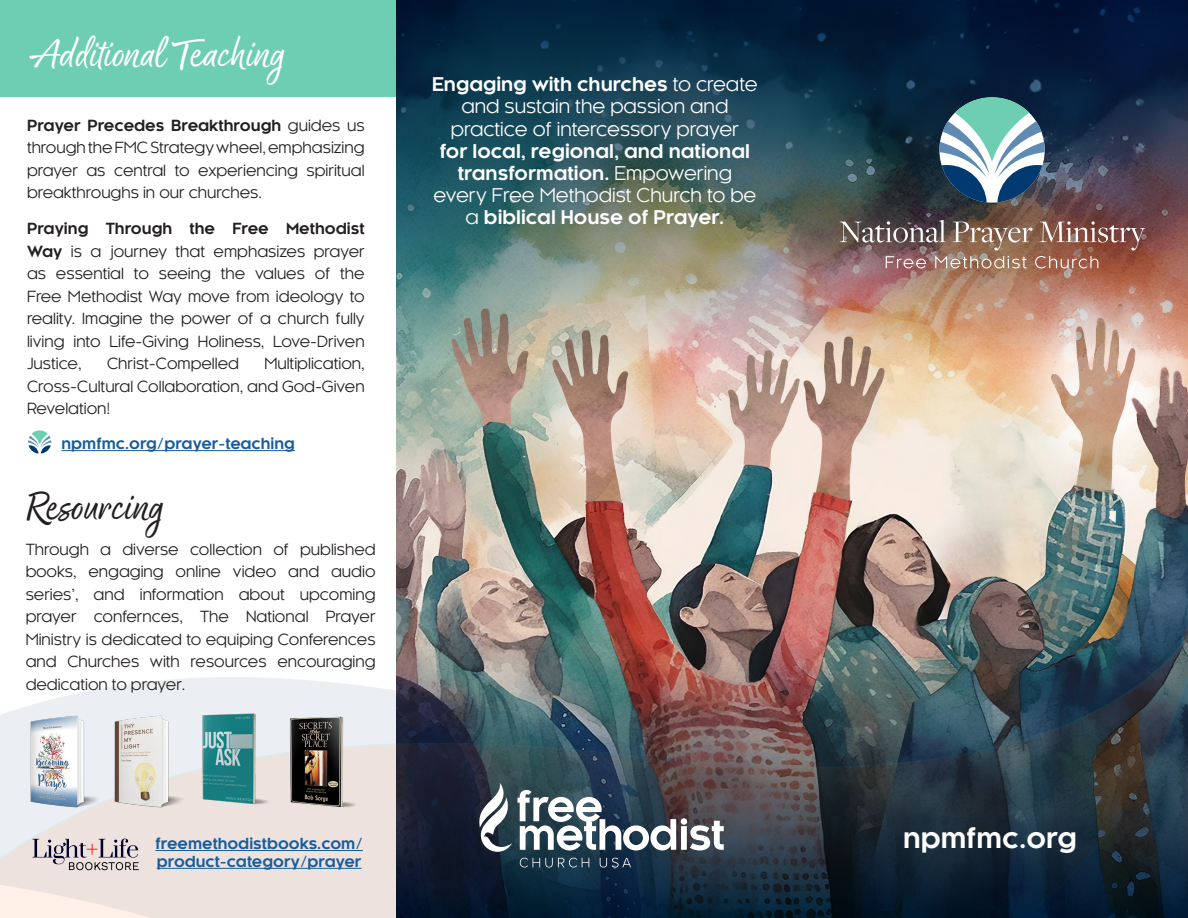
<style>
.page{position:relative;width:1188px;height:918px;background:#fff}
.page>*{position:absolute;margin:0;border:0;box-sizing:border-box;transform-origin:0 0}
.t1{font:45px "Good Karma Smooth";color:#fff}
.t2{font:45px "Good Karma Smooth";color:#231f20}
.t3{font:700 27px "Kessel 105";color:#fff}
.t4{font:18.45px/22.2px "Kessel 105";color:#fff;text-align:center}
.t5{font:15px/22.5px "Kessel 105";color:#231f20;text-align:justify}
.t6{font:700 14.85px/17.9px "Kessel 105";color:#175d9e}
.s1{font-weight:700}
</style>
<div class="page">
<img style="left:396px;top:357px;width:792px;height:257px">
<svg style="left:0;top:614px;width:1188px;height:304px"></svg>
<img style="left:396px;top:0;width:792px;height:357px">
<img style="left:396px;top:640px;width:792px;height:278px">
<svg style="left:939px;top:97px;width:106px;height:105px"></svg>
<img style="left:840px;top:220px;width:305px;height:48px">
<svg style="left:520px;top:858px;width:69px;height:10px"></svg>
<svg style="left:600px;top:858px;width:31px;height:10px"></svg>
<svg style="left:479px;top:783px;width:245px;height:69px"></svg>
<div style="left:0;top:0;width:396px;height:96px;background:#6eceb2"></div>
<hr style="left:61px;top:450px;width:234px;height:1px;background:#175d9e">
<svg style="left:28px;top:430px;width:45px;height:24px"></svg>
<img style="left:2px;top:707px;width:84px;height:110px">
<img style="left:174px;top:704px;width:108px;height:110px">
<img style="left:86px;top:707px;width:111px;height:110px">
<img style="left:261px;top:710px;width:111px;height:106px">
<svg style="left:32px;top:839px;width:107px;height:31px"></svg>
<hr style="left:156px;top:850px;width:207px;height:1px;background:#175d9e">
<hr style="left:157px;top:868px;width:205px;height:1px;background:#175d9e">
<p class="t1" style="left:29px;top:27px;width:257px">Additional Teaching</p>
<p class="t5" style="left:27px;top:114px;width:339px"><span class="s1">Prayer Precedes Breakthrough</span> guides us through the FMC Strategy wheel, emphasizing prayer as central to experiencing spiritual breakthroughs in our churches.</p>
<p class="t5" style="left:27px;top:218px;width:339px"><span class="s1">Praying Through the Free Methodist Way</span> is a journey that emphasizes prayer as essential to seeing the values of the Free Methodist Way move from ideology to reality. Imagine the power of a church fully living into Life-Giving Holiness, Love-Driven Justice,</p>
<p class="t5" style="left:27px;top:353px;width:339px;text-indent:237px">Multiplication, Cross-Cultural Collaboration, and God-Given Revelation!</p>
<p class="t6" style="left:61px;top:435px;width:235px">npmfmc.org/prayer-teaching</p>
<p class="t2" style="left:26px;top:480px;width:139px">Resourcing</p>
<p class="t5" style="left:26px;top:538px;width:351px">Through a diverse collection of published books, engaging online video and audio series’, and information about upcoming prayer confernces, The National Prayer Ministry is dedicated to equiping Conferences and Churches with resources encouraging dedication to prayer.</p>
<p class="t5" style="left:107px;top:353px;width:133px">Christ-Compelled</p>
<p class="t4" style="left:432px;top:74px;width:327px"><span class="s1">Engaging with churches</span> to create and sustain the passion and practice of intercessory prayer<br><span class="s1">for local, regional, and national transformation.</span> Empowering every Free Methodist Church to be a <span class="s1">biblical House of Prayer.</span></p>
<p class="t6" style="left:156px;top:835px;width:209px">freemethodistbooks.com/ product-category/prayer</p>
<p class="t3" style="left:903px;top:822px;width:175px">npmfmc.org</p>
</div>
